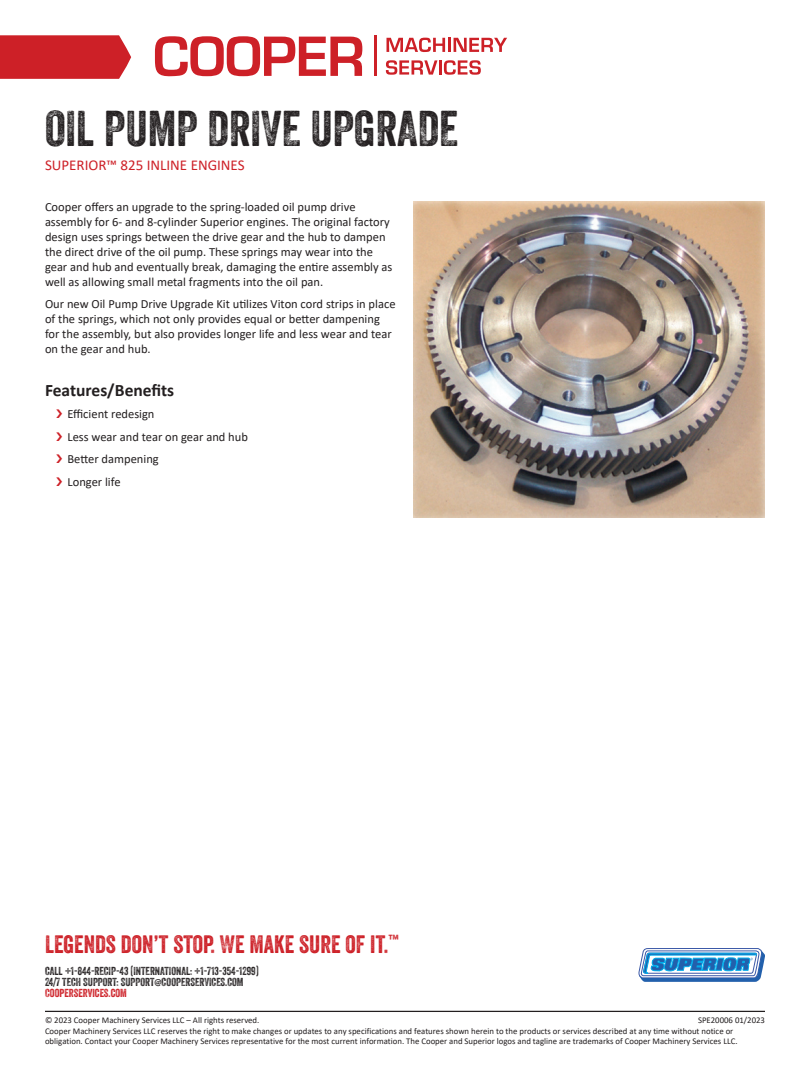
<style>
.page{position:relative;width:810px;height:1080px;background:#fff}
.page>*{position:absolute;margin:0;border:0;box-sizing:border-box;transform-origin:0 0}
.Headline{font:48.75px "Veneer Two";color:#231f20}
.Headline-2{font:24.38px "Veneer Two";color:#cd2027}
.Body_subhead{font:700 17.5px "Calibri";color:#231f20}
.Headline_subhead{font:15px "Calibri";color:#cd2027}
.Body{font:12.5px/15px "Calibri";color:#231f20}
.Headline-3{font:11.25px "Veneer Two";color:#231f20}
.Headline-4{font:11.25px "Veneer Two";color:#cd2027}
.Legal{font:8.75px/10.5px "Calibri";color:#231f20}
</style>
<div class="page">
<svg style="left:155px;top:36px;width:207px;height:41px"></svg>
<svg style="left:387px;top:38px;width:58px;height:14px"></svg>
<hr style="left:448px;top:38px;width:3px;height:14px;background:#cd2027">
<svg style="left:454px;top:38px;width:53px;height:14px"></svg>
<svg style="left:386px;top:60px;width:51px;height:15px"></svg>
<hr style="left:439px;top:60px;width:3px;height:15px;background:#cd2027">
<svg style="left:444px;top:60px;width:37px;height:15px"></svg>
<hr style="left:374px;top:35px;width:3px;height:41px;background:#cd2027">
<svg style="left:0;top:35px;width:131px;height:44px;background:#cf2b32"></svg>
<hr style="left:45px;top:1011px;width:720px;height:1px;background:#231f20">
<img style="left:413px;top:202px;width:352px;height:316px">
<svg style="left:639px;top:948px;width:126px;height:34px"></svg>
<p class="Headline" style="left:45px;top:99px;width:415px">OIL PUMP DRIVE UPGRADE</p>
<p class="Headline_subhead" style="left:45px;top:154px;width:201px">SUPERIOR™ 825 INLINE ENGINES</p>
<p class="Body" style="left:45px;top:199px;width:349px">Cooper offers an upgrade to the spring-loaded oil pump drive assembly for 6- and 8-cylinder Superior engines. The original factory design uses springs between the drive gear and the hub to dampen the direct drive of the oil pump. These springs may wear into the gear and hub and eventually break, damaging the entire assembly as well as allowing small metal fragments into the oil pan.</p>
<p class="Body" style="left:45px;top:297px;width:352px">Our new Oil Pump Drive Upgrade Kit utilizes Viton cord strips in place of the springs, which not only provides equal or better dampening for the assembly, but also provides longer life and less wear and tear on the gear and hub.</p>
<p class="Body_subhead" style="left:45px;top:378px;width:131px">Features/Benefits</p>
<p class="Body" style="left:68px;top:407px;width:89px">Efficient redesign</p>
<p class="Body" style="left:68px;top:429px;width:182px">Less wear and tear on gear and hub</p>
<p class="Body" style="left:68px;top:452px;width:93px">Better dampening</p>
<p class="Body" style="left:68px;top:474px;width:55px">Longer life</p>
<p class="Headline-2" style="left:45px;top:929px;width:355px">LEGENDS DON’T STOP. WE MAKE SURE OF IT.<sup>™</sup></p>
<p class="Headline-3" style="left:45px;top:964px;width:215px">CALL +1-844-RECIP-43 (INTERNATIONAL: +1-713-354-1299)</p>
<p class="Headline-3" style="left:45px;top:975px;width:200px">24/7 TECH SUPPORT: SUPPORT@COOPERSERVICES.COM</p>
<p class="Headline-4" style="left:45px;top:986px;width:83px">COOPERSERVICES.COM</p>
<p class="Legal" style="left:45px;top:1015px;width:216px">© 2023 Cooper Machinery Services LLC – All rights reserved.</p>
<p class="Legal" style="left:698px;top:1015px;width:68px">SPE20006 01/2023</p>
<p class="Legal" style="left:45px;top:1025px;width:694px">Cooper Machinery Services LLC reserves the right to make changes or updates to any specifications and features shown herein to the products or services described at any time without notice or obligation. Contact your Cooper Machinery Services representative for the most current information. The Cooper and Superior logos and tagline are trademarks of Cooper Machinery Services LLC.</p>
</div>
